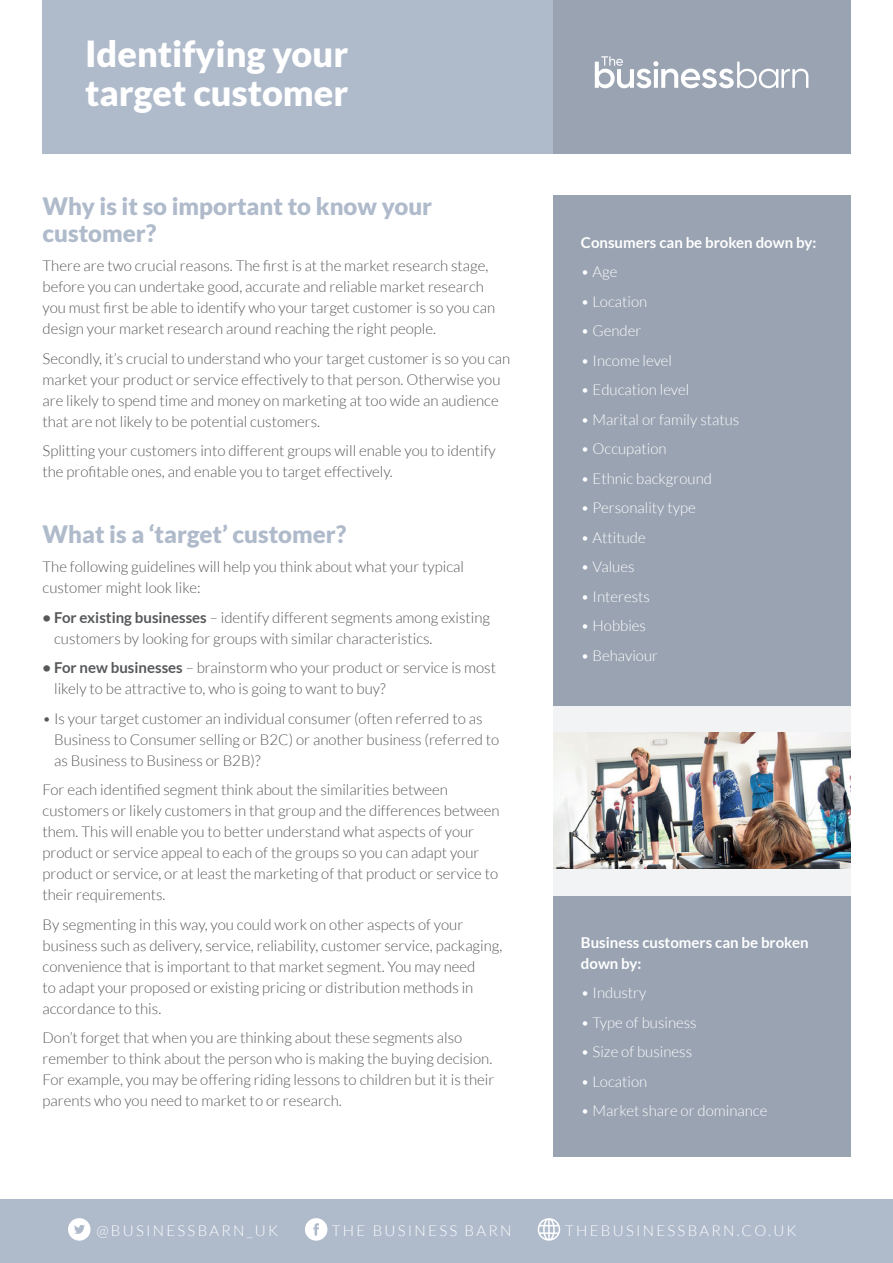
<style>
.page{position:relative;width:893px;height:1263px;background:#fff}
.page>*{position:absolute;margin:0;border:0;box-sizing:border-box;transform-origin:0 0}
.t1{font:900 36px/39px "Lato";color:#fff}
.t2{font:900 24px/27px "Lato";color:#afbacb}
.t3{font:300 15px/21px "Lato";color:#57585a}
.t4{font:300 15px "Lato";color:#fff}
.t5{font:700 15px/21px "Lato";color:#fff}
.t6{font:300 15px "Lato";letter-spacing:.15em;color:#fff}
.s1{font-weight:700}
</style>
<div class="page">
<div style="left:43px;top:0;width:510px;height:153px;background:#afbacb"></div>
<div style="left:553px;top:0;width:297px;height:153px;background:#99a3b2"></div>
<div style="left:553px;top:196px;width:297px;height:961px;background:#f1f3f5"></div>
<svg style="left:595px;top:56px;width:213px;height:32px"></svg>
<div style="left:0;top:1199px;width:893px;height:64px;background:#afbacb"></div>
<svg style="left:68px;top:1218px;width:23px;height:23px"></svg>
<svg style="left:305px;top:1218px;width:22px;height:23px"></svg>
<svg style="left:538px;top:1218px;width:22px;height:23px"></svg>
<img style="left:553px;top:733px;width:298px;height:136px">
<div style="left:553px;top:196px;width:297px;height:510px;background:#99a3b2"></div>
<div style="left:553px;top:896px;width:297px;height:261px;background:#99a3b2"></div>
<h1 class="t1" style="left:85px;top:34px;width:265px">Identifying your target customer</h1>
<h2 class="t2" style="left:43px;top:192px;width:391px">Why is it so important to know your customer?</h2>
<p class="t3" style="left:43px;top:256px;width:454px">There are two crucial reasons. The first is at the market research stage, before you can undertake good, accurate and reliable market research you must first be able to identify who your target customer is so you can design your market research around reaching the right people.</p>
<p class="t3" style="left:43px;top:348px;width:469px">Secondly, it’s crucial to understand who your target customer is so you can market your product or service effectively to that person. Otherwise you are likely to spend time and money on marketing at too wide an audience that are not likely to be potential customers.</p>
<p class="t3" style="left:43px;top:441px;width:455px">Splitting your customers into different groups will enable you to identify the profitable ones, and enable you to target effectively.</p>
<h2 class="t2" style="left:43px;top:520px;width:305px">What is a ‘target’ customer?</h2>
<p class="t3" style="left:43px;top:556px;width:423px">The following guidelines will help you think about what your typical customer might look like:</p>
<p class="t3" style="left:54px;top:607px;width:437px;text-indent:-12px"><span class="s1">• For existing businesses</span> – identify different segments among existing customers by looking for groups with similar characteristics.</p>
<p class="t3" style="left:54px;top:657px;width:443px;text-indent:-12px"><span class="s1">• For new businesses</span> – brainstorm who your product or service is most likely to be attractive to, who is going to want to buy?</p>
<p class="t3" style="left:54px;top:708px;width:447px;text-indent:-12px">• Is your target customer an individual consumer (often referred to as<br>Business to Consumer selling or B2C) or another business (referred to as Business to Business or B2B)?</p>
<p class="t3" style="left:43px;top:779px;width:458px">For each identified segment think about the similarities between customers or likely customers in that group and the differences between them. This will enable you to better understand what aspects of your product or service appeal to each of the groups so you can adapt your product or service, or at least the marketing of that product or service to their requirements.</p>
<p class="t3" style="left:43px;top:914px;width:461px">By segmenting in this way, you could work on other aspects of your business such as delivery, service, reliability, customer service, packaging, convenience that is important to that market segment. You may need<br>to adapt your proposed or existing pricing or distribution methods in accordance to this.</p>
<p class="t3" style="left:43px;top:1027px;width:453px">Don’t forget that when you are thinking about these segments also remember to think about the person who is making the buying decision.<br>For example, you may be offering riding lessons to children but it is their parents who you need to market to or research.</p>
<p class="t5" style="left:581px;top:231px;width:237px">Consumers can be broken down by:</p>
<p class="t4" style="left:581px;top:264px;width:38px">• Age</p>
<p class="t4" style="left:581px;top:293px;width:68px">• Location</p>
<p class="t4" style="left:581px;top:323px;width:62px">• Gender</p>
<p class="t4" style="left:581px;top:352px;width:93px">• Income level</p>
<p class="t4" style="left:581px;top:382px;width:110px">• Education level</p>
<p class="t4" style="left:581px;top:411px;width:160px">• Marital or family status</p>
<p class="t4" style="left:581px;top:441px;width:87px">• Occupation</p>
<p class="t4" style="left:581px;top:470px;width:133px">• Ethnic background</p>
<p class="t4" style="left:581px;top:500px;width:116px">• Personality type</p>
<p class="t4" style="left:581px;top:529px;width:66px">• Attitude</p>
<p class="t4" style="left:581px;top:559px;width:55px">• Values</p>
<p class="t4" style="left:581px;top:588px;width:71px">• Interests</p>
<p class="t4" style="left:581px;top:618px;width:67px">• Hobbies</p>
<p class="t4" style="left:581px;top:647px;width:79px">• Behaviour</p>
<p class="t5" style="left:581px;top:932px;width:229px">Business customers can be broken down by:</p>
<p class="t4" style="left:581px;top:985px;width:67px">• Industry</p>
<p class="t4" style="left:581px;top:1014px;width:117px">• Type of business</p>
<p class="t4" style="left:581px;top:1044px;width:113px">• Size of business</p>
<p class="t4" style="left:581px;top:1073px;width:68px">• Location</p>
<p class="t4" style="left:581px;top:1103px;width:188px">• Market share or dominance</p>
<p class="t6" style="left:96px;top:1222px;width:183px">@BUSINESSBARN_UK</p>
<p class="t6" style="left:332px;top:1222px;width:181px">THE BUSINESS BARN</p>
<p class="t6" style="left:565px;top:1222px;width:233px">THEBUSINESSBARN.CO.UK</p>
</div>
